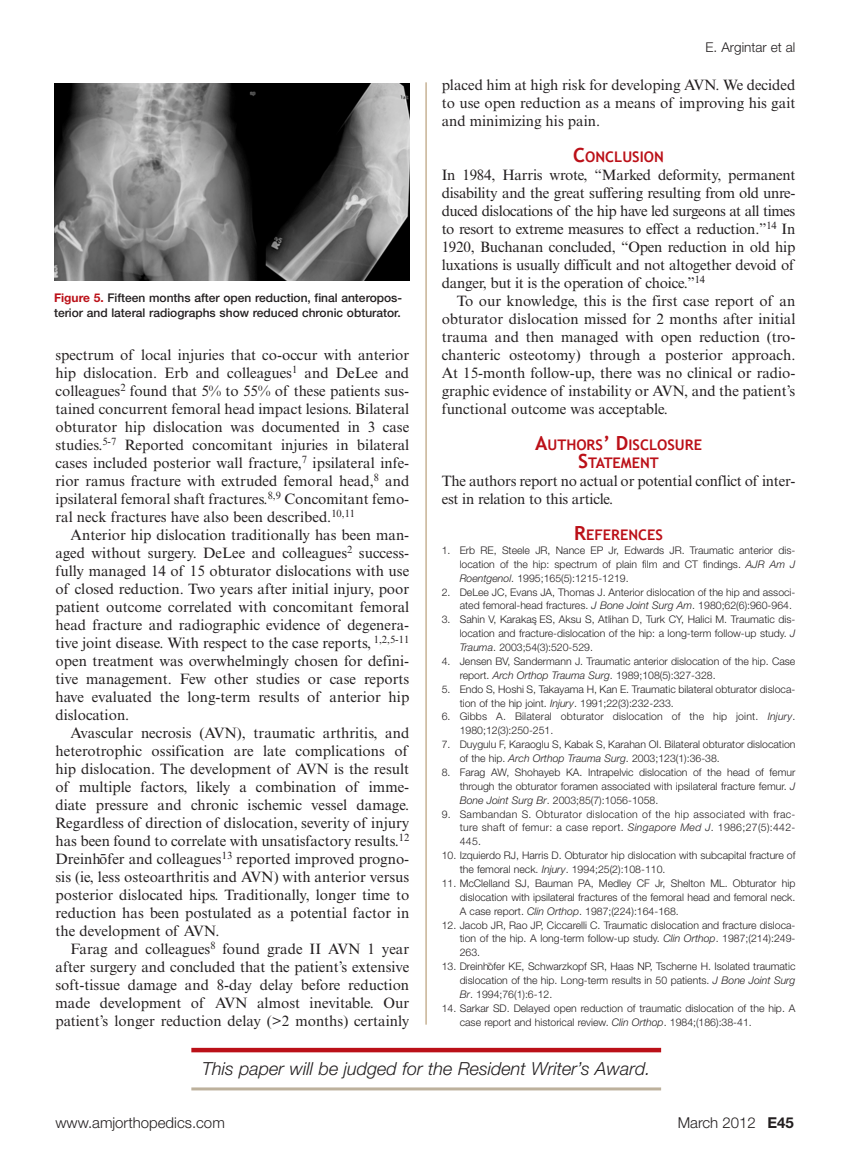
<style>
.page{position:relative;width:851px;height:1161px;background:#fff}
.page>*{position:absolute;margin:0;border:0;box-sizing:border-box;transform-origin:0 0}
.RWA_line{font:italic 300 18px "Helvetica Neue LT Std";color:#231f20}
.text_2{font:15px/18px "Times New Roman MT Std";color:#231f20;text-align:justify}
.text_1{font:15px/18px "Times New Roman MT Std";letter-spacing:-.015em;color:#231f20;text-align:justify}
.t1{font:300 15px "Helvetica Neue LT Std";color:#231f20}
.hd1{font:700 14.7px/18px "Trebuchet MS";color:#bb1018;text-align:center}
.running_hd_left{font:300 13.5px "Helvetica Neue LT Std";color:#231f20}
.fig{font:500 12px/15px "Helvetica Neue LT Std";color:#231f20}
.ref{font:300 10.5px/13.8px "Helvetica Neue LT Std";color:#231f20;text-align:justify}
.s1{font-weight:700;color:#bb1018}
.s2{font-size:19.5px}
.s3{font-style:italic}
.s4{font-weight:700}
</style>
<div class="page">
<hr style="left:426px;top:82px;width:1px;height:943px;background:#ab8d60">
<img style="left:54px;top:83px;width:355px;height:197px">
<hr style="left:191px;top:1048px;width:470px;height:4px;background:#bb1018">
<hr style="left:191px;top:1087px;width:470px;height:3px;background:#bdb19c">
<p class="fig" style="left:54px;top:290px;width:349px"><span class="s1">Figure 5.</span> Fifteen months after open reduction, final anteropos&shy;terior and lateral radiographs show reduced chronic obturator.</p>
<p class="text_2" style="left:56px;top:346px;width:355px">spectrum of local injuries that co-occur with anterior hip dislocation. Erb and colleagues<sup>1</sup> and DeLee and colleagues<sup>2</sup> found that 5% to 55% of these patients sus&shy;tained concurrent femoral head impact lesions. Bilateral obturator hip dislocation was documented in 3 case studies.<sup>5-7</sup> Reported concomitant injuries in bilateral cases included posterior wall fracture,<sup>7</sup> ipsilateral infe&shy;rior ramus fracture with extruded femoral head,<sup>8</sup> and ipsilateral femoral shaft fractures.<sup>8,9</sup> Concomitant femo&shy;ral neck fractures have also been described.<sup>10,11</sup></p>
<p class="text_2" style="left:56px;top:526px;width:355px;text-indent:15px">Anterior hip dislocation traditionally has been man&shy;aged without surgery. DeLee and colleagues<sup>2</sup> success&shy;fully managed 14 of 15 obturator dislocations with use of closed reduction. Two years after initial injury, poor patient outcome correlated with concomitant femoral head fracture and radiographic evidence of degenera&shy;tive joint disease. With respect to the case reports, <sup>1,2,5-11 </sup>open treatment was overwhelmingly chosen for defini&shy;tive management. Few other studies or case reports have evaluated the long-term results of anterior hip dislocation.</p>
<p class="text_2" style="left:56px;top:724px;width:355px;text-indent:15px">Avascular necrosis (AVN), traumatic arthritis, and heterotrophic ossification are late complications of hip dislocation. The development of AVN is the result of multiple factors, likely a combination of imme&shy;diate pressure and chronic ischemic vessel damage.<br>Regardless of direction of dislocation, severity of injury has been found to correlate with unsatisfactory results.<sup>12<br></sup>Dreinh¯ofer and colleagues<sup>13</sup> reported improved progno&shy;sis (ie, less osteoarthritis and AVN) with anterior versus posterior dislocated hips. Traditionally, longer time to reduction has been postulated as a potential factor in the development of AVN.</p>
<p class="text_2" style="left:56px;top:940px;width:355px;text-indent:15px">Farag and colleagues<sup>8</sup> found grade II AVN 1 year after surgery and concluded that the patient’s extensive soft-tissue damage and 8-day delay before reduction made development of AVN almost inevitable. Our patient’s longer reduction delay (&gt;2 months) certainly</p>
<p class="running_hd_left" style="left:705px;top:39px;width:91px">E. Argintar et al</p>
<p class="text_2" style="left:441px;top:76px;width:355px">placed him at high risk for developing AVN. We decided to use open reduction as a means of improving his gait and minimizing his pain.</p>
<p class="hd1" style="left:573px;top:148px;width:92px"><span class="s2">C</span>ONCLUSION</p>
<p class="text_1" style="left:441px;top:166px;width:355px">In 1984, Harris wrote, “Marked deformity, permanent disability and the great suffering resulting from old unre&shy;duced dislocations of the hip have led surgeons at all times to resort to extreme measures to effect a reduction.”<sup>14</sup> In 1920, Buchanan concluded, “Open reduction in old hip luxations is usually difficult and not altogether devoid of danger, but it is the operation of choice.”<sup>14</sup></p>
<p class="text_2" style="left:441px;top:292px;width:355px;text-indent:15px">To our knowledge, this is the first case report of an obturator dislocation missed for 2 months after initial trauma and then managed with open reduction (tro&shy;chanteric osteotomy) through a posterior approach.<br>At 15-month follow-up, there was no clinical or radio&shy;graphic evidence of instability or AVN, and the patient’s functional outcome was acceptable.</p>
<p class="hd1" style="left:535px;top:436px;width:168px"><span class="s2">A</span>UTHORS<span class="s2">’ D</span>ISCLOSURE<br><span class="s2">S</span>TATEMENT</p>
<p class="text_1" style="left:441px;top:472px;width:355px">The authors report no actual or potential conflict of inter&shy;est in relation to this article.</p>
<p class="hd1" style="left:574px;top:526px;width:90px"><span class="s2">R</span>EFERENCES</p>
<p class="ref" style="left:459px;top:543px;width:337px;text-indent:-18px">1. Erb RE, Steele JR, Nance EP Jr, Edwards JR. Traumatic anterior dis&shy;location of the hip: spectrum of plain film and CT findings. <span class="s3">AJR Am J Roentgenol</span>. 1995;165(5):1215-1219.</p>
<p class="ref" style="left:459px;top:585px;width:337px;text-indent:-18px">2. DeLee JC, Evans JA, Thomas J. Anterior dislocation of the hip and associ&shy;ated femoral-head fractures. <span class="s3">J Bone Joint Surg Am</span>. 1980;62(6):960-964.</p>
<p class="ref" style="left:459px;top:612px;width:337px;text-indent:-18px">3. Sahin V, Karakas¸ ES, Aksu S, Atlihan D, Turk CY, Halici M. Traumatic dis&shy;location and fracture-dislocation of the hip: a long-term follow-up study. <span class="s3">J Trauma</span>. 2003;54(3):520-529.</p>
<p class="ref" style="left:459px;top:654px;width:337px;text-indent:-18px">4. Jensen BV, Sandermann J. Traumatic anterior dislocation of the hip. Case report. <span class="s3">Arch Orthop Trauma Surg</span>. 1989;108(5):327-328.</p>
<p class="ref" style="left:459px;top:682px;width:337px;text-indent:-18px">5. Endo S, Hoshi S, Takayama H, Kan E. Traumatic bilateral obturator disloca&shy;tion of the hip joint. <span class="s3">Injury</span>. 1991;22(3):232-233.</p>
<p class="ref" style="left:459px;top:710px;width:337px;text-indent:-18px">6. Gibbs A. Bilateral obturator dislocation of the hip joint. <span class="s3">Injury</span>.<br>1980;12(3):250-251.</p>
<p class="ref" style="left:459px;top:737px;width:337px;text-indent:-18px">7. Duygulu F, Karaoglu S, Kabak S, Karahan OI. Bilateral obturator dislocation of the hip. <span class="s3">Arch Orthop Trauma Surg</span>. 2003;123(1):36-38.</p>
<p class="ref" style="left:459px;top:765px;width:337px;text-indent:-18px">8. Farag AW, Shohayeb KA. Intrapelvic dislocation of the head of femur through the obturator foramen associated with ipsilateral fracture femur. <span class="s3">J Bone Joint Surg Br</span>. 2003;85(7):1056-1058.</p>
<p class="ref" style="left:459px;top:807px;width:337px;text-indent:-18px">9. Sambandan S. Obturator dislocation of the hip associated with frac&shy;ture shaft of femur: a case report. <span class="s3">Singapore Med J</span>. 1986;27(5):442- 445.</p>
<p class="ref" style="left:459px;top:848px;width:337px;text-indent:-18px">10. Izquierdo RJ, Harris D. Obturator hip dislocation with subcapital fracture of the femoral neck. <span class="s3">Injury</span>. 1994;25(2):108-110.</p>
<p class="ref" style="left:459px;top:876px;width:337px;text-indent:-18px">11. McClelland SJ, Bauman PA, Medley CF Jr, Shelton ML. Obturator hip dislocation with ipsilateral fractures of the femoral head and femoral neck.<br>A case report. <span class="s3">Clin Orthop</span>. 1987;(224):164-168.</p>
<p class="ref" style="left:459px;top:918px;width:337px;text-indent:-18px">12. Jacob JR, Rao JP, Ciccarelli C. Traumatic dislocation and fracture disloca&shy;tion of the hip. A long-term follow-up study. <span class="s3">Clin Orthop</span>. 1987;(214):249- 263.</p>
<p class="ref" style="left:459px;top:959px;width:337px;text-indent:-18px">13. Dreinh¯ofer KE, Schwarzkopf SR, Haas NP, Tscherne H. Isolated traumatic dislocation of the hip. Long-term results in 50 patients. <span class="s3">J Bone Joint Surg Br</span>. 1994;76(1):6-12.</p>
<p class="ref" style="left:459px;top:1001px;width:337px;text-indent:-18px">14. Sarkar SD. Delayed open reduction of traumatic dislocation of the hip. A case report and historical review. <span class="s3">Clin Orthop</span>. 1984;(186):38-41.</p>
<p class="RWA_line" style="left:202px;top:1058px;width:450px">This paper will be judged for the Resident Writer’s Award.</p>
<p class="t1" style="left:56px;top:1114px;width:171px">www.amjorthopedics.com</p>
<p class="t1" style="left:677px;top:1114px;width:118px">March 2012 <span class="s4">E45</span></p>
</div>
